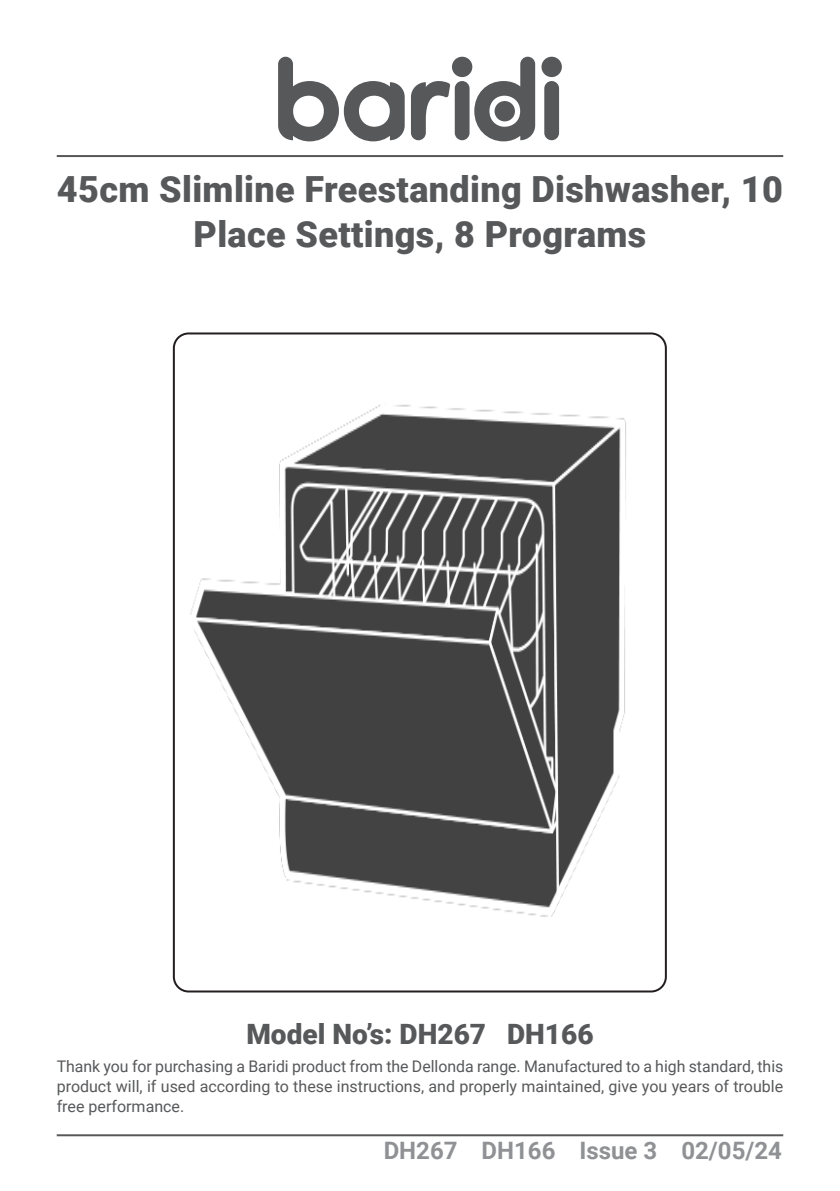
<style>
.page{position:relative;width:840px;height:1191px;background:#fff}
.page>*{position:absolute;margin:0;border:0;box-sizing:border-box;transform-origin:0 0}
.Product_Header{font:900 36px/45px "Roboto";letter-spacing:.01em;color:#57585a;text-align:center}
.Model_Number{font:900 28px "Roboto";color:#57585a}
.t1{font:700 24px "Roboto";color:#8f9194}
.Copy__Justified{font:16px/20px "Roboto";color:#57585a;text-align:justify}
</style>
<div class="page">
<hr style="left:57px;top:155px;width:725px;height:2px;background:#57585a">
<svg style="left:278px;top:57px;width:126px;height:84px"></svg>
<svg style="left:411px;top:81px;width:39px;height:59px"></svg>
<div style="left:454px;top:81px;width:15px;height:59px;background:#57585a;border-radius:7px"></div>
<svg style="left:474px;top:57px;width:61px;height:84px"></svg>
<div style="left:544px;top:81px;width:14px;height:59px;background:#57585a;border-radius:7px"></div>
<div style="left:451px;top:57px;width:21px;height:20px;background:#57585a;border-radius:50%"></div>
<div style="left:541px;top:57px;width:20px;height:20px;background:#57585a;border-radius:50%"></div>
<div style="left:494px;top:101px;width:20px;height:20px;background:#57585a;border-radius:50%"></div>
<hr style="left:57px;top:1134px;width:725px;height:2px;background:#57585a">
<img style="left:174px;top:334px;width:491px;height:657px">
<div style="left:173px;top:332px;width:493px;height:660px;border:2px solid #231f20;border-radius:15px"></div>
<p class="Product_Header" style="left:57px;top:166px;width:727px">45cm Slimline Freestanding Dishwasher, 10<br>Place Settings, 8 Programs</p>
<p class="Model_Number" style="left:246px;top:1014px;width:348px">Model No’s: DH267 DH166</p>
<p class="Copy__Justified" style="left:57px;top:1055px;width:727px">Thank you for purchasing a Baridi product from the Dellonda range. Manufactured to a high standard, this product will, if used according to these instructions, and properly maintained, give you years of trouble free performance.</p>
<p class="t1" style="left:383px;top:1134px;width:399px">DH267 DH166 Issue 3 02/05/24</p>
</div>
